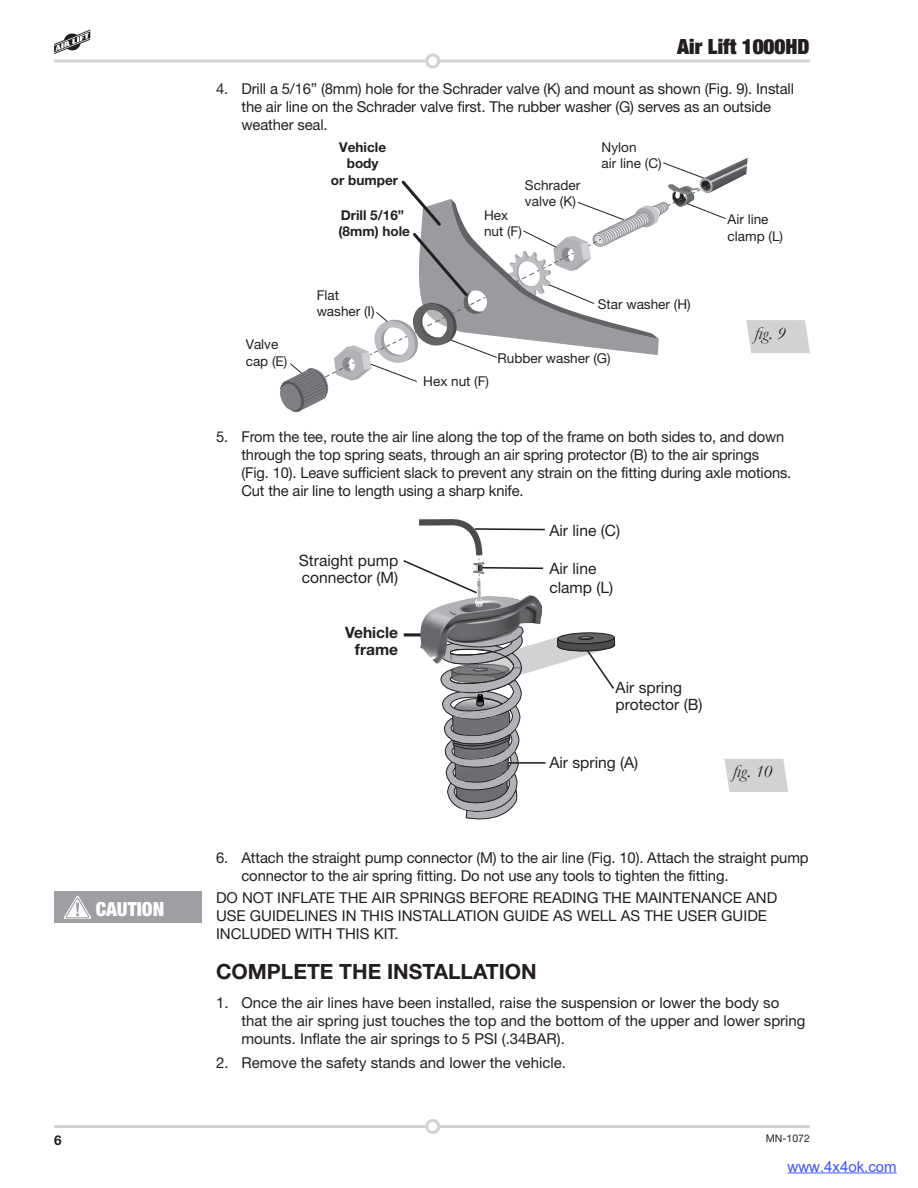
<style>
.page{position:relative;width:918px;height:1188px;background:#fff}
.page>*{position:absolute;margin:0;border:0;box-sizing:border-box;transform-origin:0 0}
.t1{font:700 21px "Helvetica Neue";color:#231f20}
.t2{font:900 expanded 21px "Helvetica Neue";color:#231f20}
.t3{font:900 condensed 19.5px "Helvetica Neue";color:#fff}
.t4{font:italic 18px "Garamond";color:#231f20}
.t5{font:15.6px/17.1px "Helvetica Neue";color:#231f20}
.t6{font:700 15.6px/17.1px "Helvetica Neue";color:#231f20;text-align:right}
.t7{font:15px/18px "Helvetica Neue";letter-spacing:-.01em;color:#231f20}
.t8{font:15px "Arial";color:#4054ff}
.t9{font:13.5px/16.2px "Helvetica Neue";color:#231f20}
.t10{font:700 13.5px/16.2px "Helvetica Neue";color:#231f20;text-align:center}
.t11{font:10.5px "Helvetica Neue";color:#231f20}
</style>
<div class="page">
<hr style="left:439px;top:59px;width:371px;height:3px;background:#d1d2d4">
<div style="left:425px;top:53px;width:15px;height:15px;border:3px solid #d1d2d4;border-radius:50%"></div>
<hr style="left:54px;top:59px;width:371px;height:3px;background:#d1d2d4">
<hr style="left:439px;top:1125px;width:371px;height:3px;background:#d1d2d4">
<div style="left:425px;top:1119px;width:15px;height:15px;border:3px solid #d1d2d4;border-radius:50%"></div>
<hr style="left:54px;top:1125px;width:371px;height:3px;background:#d1d2d4">
<svg style="left:54px;top:30px;width:37px;height:24px"></svg>
<svg style="left:403px;top:519px;width:213px;height:300px"></svg>
<svg style="left:724px;top:759px;width:64px;height:33px;background:#d4d5d7"></svg>
<div style="left:54px;top:892px;width:148px;height:31px;background:#9d9fa2"></div>
<svg style="left:64px;top:895px;width:28px;height:24px"></svg>
<svg style="left:280px;top:158px;width:530px;height:254px"></svg>
<hr style="left:788px;top:1173px;width:109px;height:1px;background:#4054ff">
<h1 class="t2" style="left:677px;top:33px;width:134px">Air Lift 1000HD</h1>
<p class="t7" style="left:241px;top:79px;width:554px;text-indent:-25px">4. Drill a 5/16” (8mm) hole for the Schrader valve (K) and mount as shown (Fig. 9). Install the air line on the Schrader valve first. The rubber washer (G) serves as an outside weather seal.</p>
<p class="t9" style="left:246px;top:336px;width:43px">Valve cap (E)</p>
<p class="t10" style="left:331px;top:139px;width:69px">Vehicle body<br>or bumper</p>
<p class="t9" style="left:525px;top:176px;width:57px">Schrader valve (K)</p>
<p class="t10" style="left:339px;top:207px;width:73px;text-align:left">Drill 5/16” (8mm) hole</p>
<p class="t9" style="left:484px;top:207px;width:39px">Hex nut (F)</p>
<p class="t9" style="left:602px;top:139px;width:61px">Nylon<br>air line (C)</p>
<p class="t9" style="left:317px;top:286px;width:59px">Flat washer (I)</p>
<p class="t9" style="left:598px;top:296px;width:94px">Star washer (H)</p>
<p class="t9" style="left:498px;top:350px;width:115px">Rubber washer (G)</p>
<p class="t9" style="left:423px;top:373px;width:67px">Hex nut (F)</p>
<p class="t9" style="left:728px;top:211px;width:57px">Air line clamp (L)</p>
<p class="t4" style="left:755px;top:321px;width:33px">fig. 9</p>
<p class="t7" style="left:242px;top:428px;width:551px;text-indent:-26px">5. From the tee, route the air line along the top of the frame on both sides to, and down through the top spring seats, through an air spring protector (B) to the air springs<br>(Fig. 10). Leave sufficient slack to prevent any strain on the fitting during axle motions.<br>Cut the air line to length using a sharp knife.</p>
<h2 class="t3" style="left:96px;top:897px;width:70px">CAUTION</h2>
<p class="t5" style="left:299px;top:552px;width:101px">Straight pump connector (M)</p>
<p class="t6" style="left:345px;top:623px;width:55px">Vehicle frame</p>
<p class="t5" style="left:549px;top:521px;width:72px">Air line (C)</p>
<p class="t5" style="left:549px;top:559px;width:65px;line-height:18.8px">Air line clamp (L)</p>
<p class="t5" style="left:616px;top:679px;width:88px">Air spring protector (B)</p>
<p class="t5" style="left:549px;top:754px;width:90px">Air spring (A)</p>
<p class="t4" style="left:733px;top:760px;width:41px">fig. 10</p>
<p class="t7" style="left:241px;top:848px;width:569px;text-indent:-25px">6. Attach the straight pump connector (M) to the air line (Fig. 10). Attach the straight pump connector to the air spring fitting. Do not use any tools to tighten the fitting.</p>
<p class="t7" style="left:216px;top:888px;width:563px">DO NOT INFLATE THE AIR SPRINGS BEFORE READING THE MAINTENANCE AND<br>USE GUIDELINES IN THIS INSTALLATION GUIDE AS WELL AS THE USER GUIDE<br>INCLUDED WITH THIS KIT.</p>
<h1 class="t1" style="left:216px;top:959px;width:322px">COMPLETE THE INSTALLATION</h1>
<p class="t7" style="left:242px;top:993px;width:566px;text-indent:-26px">1. Once the air lines have been installed, raise the suspension or lower the body so that the air spring just touches the top and the bottom of the upper and lower spring mounts. Inflate the air springs to 5 PSI (.34BAR).</p>
<p class="t7" style="left:216px;top:1054px;width:351px">2. Remove the safety stands and lower the vehicle.</p>
<p class="t10" style="left:54px;top:1131px;width:9px">6</p>
<p class="t11" style="left:766px;top:1132px;width:46px">MN-1072</p>
<p class="t8" style="left:788px;top:1156px;width:111px">www.4x4ok.com</p>
</div>
